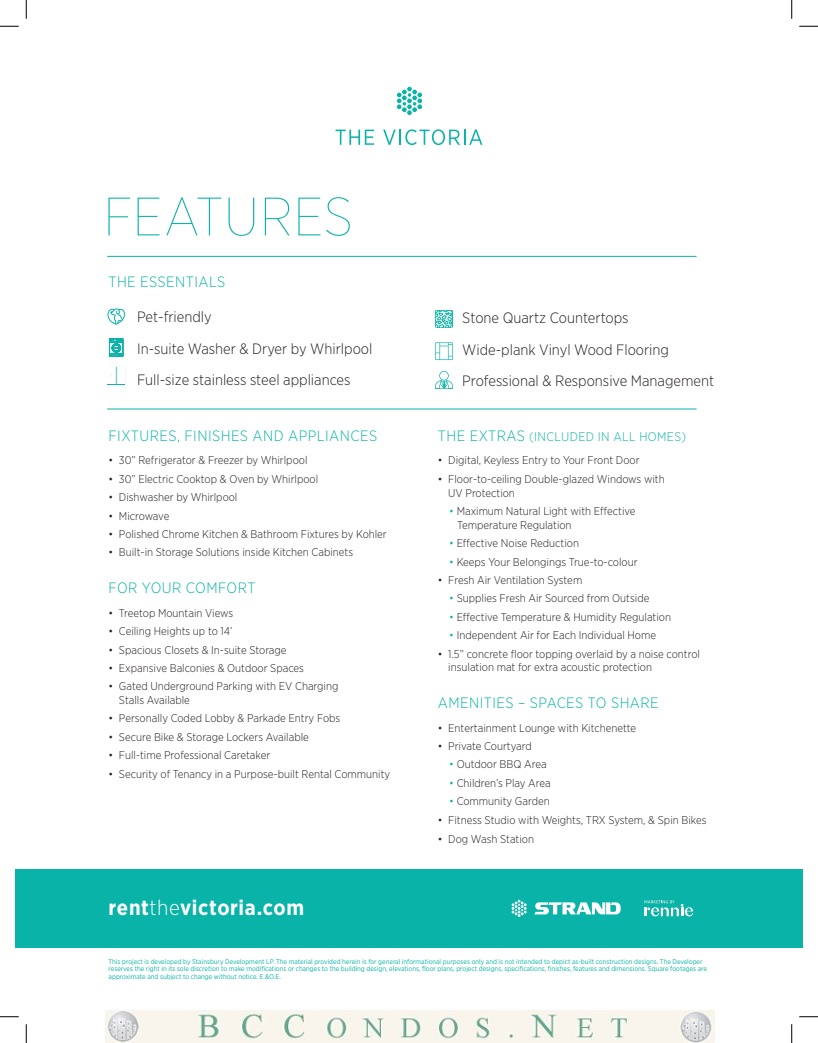
<style>
.page{position:relative;width:818px;height:1043px;background:#fff}
.page>*{position:absolute;margin:0;border:0;box-sizing:border-box;transform-origin:0 0}
.t1{font:100 54px "Gotham Narrow";letter-spacing:.02em;color:#0ab3a8}
.t2{font:700 21.25px "Gotham Narrow";letter-spacing:.03em;color:#fff}
.t3{font:300 15px/31.4px "Gotham Narrow";color:#231f20}
.t4{font:300 15px "Gotham Narrow";letter-spacing:.03em;color:#0ab3a8}
.t5{font:300 12.5px "Gotham Narrow";letter-spacing:.03em;color:#0ab3a8}
.t6{font:300 11.25px/13.8px "Gotham Narrow";color:#231f20}
.t7{font:300 11.25px "Gotham Narrow";letter-spacing:-.02em;color:#231f20}
.t8{font:6.88px/7.5px "Gotham Narrow";color:#0ab3a8}
.s1{font-weight:300}
.s2{font-size:15px}
.s3{color:#0ab3a8}
</style>
<div class="page">
<div style="left:15px;top:868px;width:787px;height:79px;background:#0ab3a8"></div>
<svg style="left:534px;top:902px;width:86px;height:12px"></svg>
<svg style="left:511px;top:899px;width:15px;height:18px"></svg>
<svg style="left:397px;top:87px;width:25px;height:28px"></svg>
<svg style="left:335px;top:130px;width:39px;height:15px"></svg>
<svg style="left:383px;top:129px;width:99px;height:16px"></svg>
<svg style="left:108px;top:308px;width:17px;height:16px"></svg>
<svg style="left:109px;top:339px;width:14px;height:17px"></svg>
<svg style="left:107px;top:366px;width:18px;height:21px"></svg>
<svg style="left:435px;top:342px;width:17px;height:18px"></svg>
<hr style="left:107px;top:256px;width:589px;height:1px;background:#0ab3a8">
<hr style="left:107px;top:409px;width:589px;height:1px;background:#0ab3a8">
<svg style="left:435px;top:310px;width:18px;height:17px"></svg>
<svg style="left:435px;top:371px;width:18px;height:18px"></svg>
<svg style="left:644px;top:900px;width:49px;height:16px"></svg>
<svg style="left:0;top:25px;width:19px;height:2px"></svg>
<svg style="left:799px;top:25px;width:19px;height:2px"></svg>
<svg style="left:0;top:1016px;width:19px;height:1px"></svg>
<svg style="left:799px;top:1016px;width:19px;height:1px"></svg>
<svg style="left:25px;top:0;width:2px;height:19px"></svg>
<svg style="left:25px;top:1024px;width:2px;height:18px"></svg>
<svg style="left:791px;top:0;width:1px;height:19px"></svg>
<svg style="left:791px;top:1024px;width:1px;height:18px"></svg>
<img style="left:105px;top:1010px;width:609px;height:32px">
<h1 class="t1" style="left:104px;top:184px;width:251px">FEATURES</h1>
<h3 class="t4" style="left:108px;top:273px;width:118px">THE ESSENTIALS</h3>
<h3 class="t3" style="left:137px;top:301px;width:237px">Pet-friendly<br>In-suite Washer &amp; Dryer by Whirlpool<br>Full-size stainless steel appliances</h3>
<h3 class="t3" style="left:462px;top:302px;width:253px">Stone Quartz Countertops<br>Wide-plank Vinyl Wood Flooring<br>Professional &amp; Responsive Management</h3>
<h3 class="t4" style="left:109px;top:426px;width:270px">FIXTURES, FINISHES AND APPLIANCES</h3>
<p class="t6" style="left:109px;top:453px;width:200px">• 30” Refrigerator &amp; Freezer by Whirlpool</p>
<p class="t6" style="left:109px;top:472px;width:211px">• 30” Electric Cooktop &amp; Oven by Whirlpool</p>
<p class="t6" style="left:109px;top:490px;width:130px">• Dishwasher by Whirlpool</p>
<p class="t7" style="left:109px;top:509px;width:62px">• Microwave</p>
<p class="t6" style="left:109px;top:527px;width:280px">• Polished Chrome Kitchen &amp; Bathroom Fixtures by Kohler</p>
<p class="t6" style="left:109px;top:545px;width:246px">• Built-in Storage Solutions inside Kitchen Cabinets</p>
<h3 class="t4" style="left:109px;top:579px;width:148px">FOR YOUR COMFORT</h3>
<p class="t6" style="left:109px;top:605px;width:126px">• Treetop Mountain Views</p>
<p class="t6" style="left:109px;top:624px;width:125px">• Ceiling Heights up to 14’</p>
<p class="t6" style="left:109px;top:642px;width:179px">• Spacious Closets &amp; In-suite Storage</p>
<p class="t6" style="left:109px;top:660px;width:197px">• Expansive Balconies &amp; Outdoor Spaces</p>
<p class="t6" style="left:119px;top:679px;width:221px;text-indent:-10px">• Gated Underground Parking with EV Charging<br>Stalls Available</p>
<p class="t6" style="left:109px;top:711px;width:233px">• Personally Coded Lobby &amp; Parkade Entry Fobs</p>
<p class="t6" style="left:109px;top:729px;width:202px">• Secure Bike &amp; Storage Lockers Available</p>
<p class="t6" style="left:109px;top:748px;width:163px">• Full-time Professional Caretaker</p>
<p class="t6" style="left:109px;top:766px;width:283px">• Security of Tenancy in a Purpose-built Rental Community</p>
<h2 class="t2" style="left:109px;top:894px;width:197px">rent<span class="s1">the</span>victoria.com</h2>
<p class="t5" style="left:438px;top:429px;width:250px"><span class="s2">THE EXTRAS</span> (INCLUDED IN ALL HOMES)</p>
<p class="t6" style="left:438px;top:453px;width:203px">• Digital, Keyless Entry to Your Front Door</p>
<p class="t6" style="left:448px;top:472px;width:218px;text-indent:-10px">• Floor-to-ceiling Double-glazed Windows with<br>UV Protection</p>
<p class="t6" style="left:457px;top:504px;width:180px;text-indent:-8px"><span class="s3">•</span> Maximum Natural Light with Effective<br>Temperature Regulation</p>
<p class="t6" style="left:449px;top:536px;width:131px"><span class="s3">•</span> Effective Noise Reduction</p>
<p class="t6" style="left:449px;top:554px;width:190px"><span class="s3">•</span> Keeps Your Belongings True-to-colour</p>
<p class="t6" style="left:438px;top:573px;width:146px">• Fresh Air Ventilation System</p>
<p class="t6" style="left:449px;top:591px;width:202px"><span class="s3">•</span> Supplies Fresh Air Sourced from Outside</p>
<p class="t6" style="left:449px;top:609px;width:223px"><span class="s3">•</span> Effective Temperature &amp; Humidity Regulation</p>
<p class="t6" style="left:449px;top:628px;width:208px"><span class="s3">•</span> Independent Air for Each Individual Home</p>
<p class="t6" style="left:448px;top:646px;width:253px;text-indent:-10px">• 1.5” concrete floor topping overlaid by a noise control insulation mat for extra acoustic protection</p>
<h3 class="t4" style="left:438px;top:693px;width:222px">AMENITIES – SPACES TO SHARE</h3>
<p class="t6" style="left:438px;top:720px;width:200px">• Entertainment Lounge with Kitchenette</p>
<p class="t6" style="left:438px;top:739px;width:95px">• Private Courtyard</p>
<p class="t6" style="left:449px;top:757px;width:99px"><span class="s3">•</span> Outdoor BBQ Area</p>
<p class="t6" style="left:449px;top:775px;width:103px"><span class="s3">•</span> Children’s Play Area</p>
<p class="t6" style="left:449px;top:794px;width:102px"><span class="s3">•</span> Community Garden</p>
<p class="t6" style="left:438px;top:812px;width:270px">• Fitness Studio with Weights, TRX System, &amp; Spin Bikes</p>
<p class="t6" style="left:438px;top:831px;width:98px">• Dog Wash Station</p>
<p class="t8" style="left:109px;top:957px;width:600px">This project is developed by Stainsbury Development LP. The material provided herein is for general informational purposes only and is not intended to depict as-built construction designs. The Developer reserves the right in its sole discretion to make modifications or changes to the building design, elevations, floor plans, project designs, specifications, finishes, features and dimensions. Square footages are approximate and subject to change without notice. E.&amp;O.E.</p>
</div>
